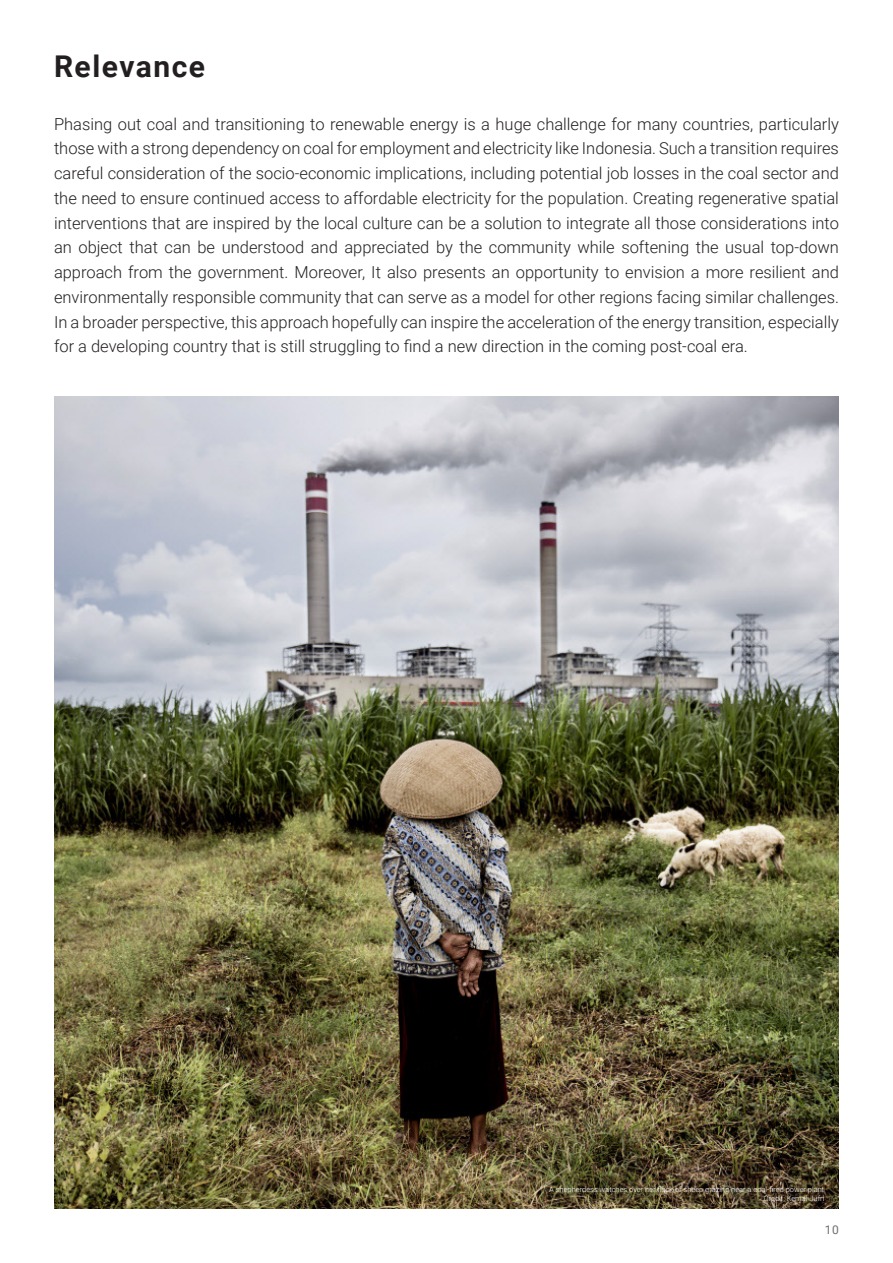
<style>
.page{position:relative;width:893px;height:1263px;background:#fff}
.page>*{position:absolute;margin:0;border:0;box-sizing:border-box;transform-origin:0 0}
._30_-_Page_-_Title{font:700 30px "Roboto";letter-spacing:.05em;color:#231f20}
._11_-_Paragraph{font:300 16.5px/24.8px "Roboto";color:#231f20;text-align:justify}
.t1{font:12px "Roboto";color:#6c6d70}
._9_-_Image_caption{font:300 7.5px "Roboto";color:#fff}
</style>
<div class="page">
<img style="left:54px;top:397px;width:785px;height:812px">
<p class="_30_-_Page_-_Title" style="left:54px;top:45px;width:153px">Relevance</p>
<p class="_11_-_Paragraph" style="left:54px;top:111px;width:786px">Phasing out coal and transitioning to renewable energy is a huge challenge for many countries, particularly those with a strong dependency on coal for employment and electricity like Indonesia. Such a transition requires careful consideration of the socio-economic implications, including potential job losses in the coal sector and the need to ensure continued access to affordable electricity for the population. Creating regenerative spatial interventions that are inspired by the local culture can be a solution to integrate all those considerations into an object that can be understood and appreciated by the community while softening the usual top-down approach from the government. Moreover, It also presents an opportunity to envision a more resilient and environmentally responsible community that can serve as a model for other regions facing similar challenges.<br>In a broader perspective, this approach hopefully can inspire the acceleration of the energy transition, especially for a developing country that is still struggling to find a new direction in the coming post-coal era.</p>
<p class="_9_-_Image_caption" style="left:549px;top:1184px;width:277px">A shepherdess watches over her flock of sheep grazing near a coal-fired power plant</p>
<p class="_9_-_Image_caption" style="left:764px;top:1193px;width:62px">Credit: Kemal Jufri</p>
<p class="t1" style="left:825px;top:1222px;width:16px">10</p>
</div>
